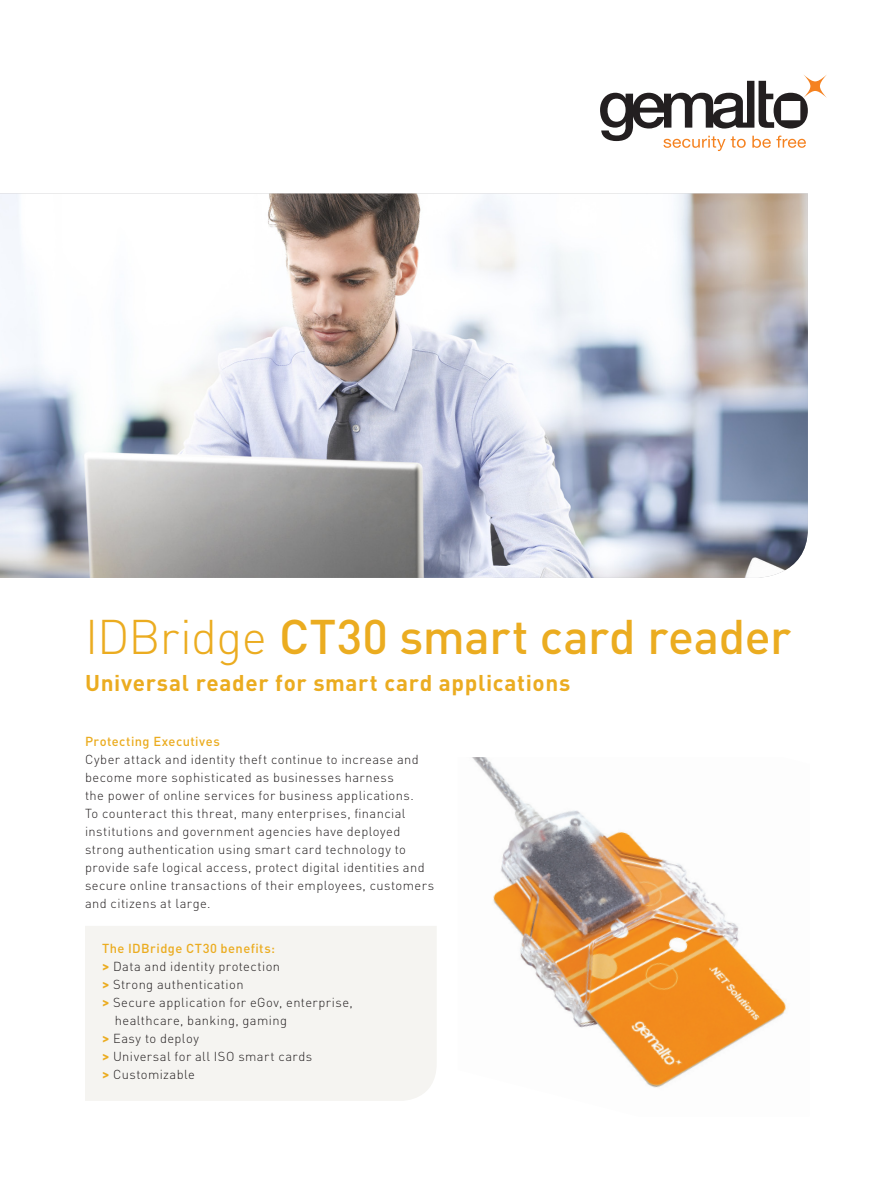
<style>
.page{position:relative;width:893px;height:1191px;background:#fff}
.page>*{position:absolute;margin:0;border:0;box-sizing:border-box;transform-origin:0 0}
.Header_Light_32_40{font:500 48px "DIN Pro";letter-spacing:-.005em;color:#ebac20}
.Header_Bold_15_21{font:700 22.5px "DIN";letter-spacing:.025em;color:#ebac20}
.Body_8_6_12{font:300 12.9px/18px "DIN Pro";letter-spacing:.035em;color:#231f20}
.Body_8_6_12-2{font:500 12.9px "DIN Pro";letter-spacing:.035em;color:#ebac20}
.Header_Medium_8_6_12{font:500 12.9px "DIN Pro";letter-spacing:.035em;color:#ebac20}
.s1{font-weight:300}
.s2{font-family:"DIN";font-weight:700;font-size:13.5px;color:#ebac20}
</style>
<div class="page">
<div style="left:85px;top:926px;width:352px;height:174px;background:#f5f4f1"></div>
<img style="left:472px;top:757px;width:314px;height:331px">
<img style="left:0;top:193px;width:808px;height:385px">
<svg style="left:600px;top:75px;width:227px;height:76px"></svg>
<p class="Header_Light_32_40" style="left:85px;top:604px;width:708px"><span class="s1">IDBridge</span> CT30 smart card reader</p>
<p class="Header_Bold_15_21" style="left:85px;top:668px;width:487px">Universal reader for smart card applications</p>
<p class="Header_Medium_8_6_12" style="left:85px;top:733px;width:136px">Protecting Executives</p>
<p class="Body_8_6_12" style="left:85px;top:750px;width:351px">Cyber attack and identity theft continue to increase and become more sophisticated as businesses harness<br>the power of online services for business applications.<br>To counteract this threat, many enterprises, financial institutions and government agencies have deployed strong authentication using smart card technology to provide safe logical access, protect digital identities and secure online transactions of their employees, customers and citizens at large.</p>
<p class="Body_8_6_12-2" style="left:102px;top:939px;width:174px">The IDBridge CT30 benefits:</p>
<p class="Body_8_6_12" style="left:102px;top:956px;width:180px"><span class="s2">&gt;</span> Data and identity protection</p>
<p class="Body_8_6_12" style="left:102px;top:974px;width:143px"><span class="s2">&gt;</span> Strong authentication</p>
<p class="Body_8_6_12" style="left:115px;top:992px;width:239px;text-indent:-13px"><span class="s2">&gt;</span> Secure application for eGov, enterprise, healthcare, banking, gaming</p>
<p class="Body_8_6_12" style="left:102px;top:1028px;width:98px"><span class="s2">&gt;</span> Easy to deploy</p>
<p class="Body_8_6_12" style="left:102px;top:1046px;width:212px"><span class="s2">&gt;</span> Universal for all ISO smart cards</p>
<p class="Body_8_6_12" style="left:102px;top:1064px;width:94px"><span class="s2">&gt;</span> Customizable</p>
</div>
